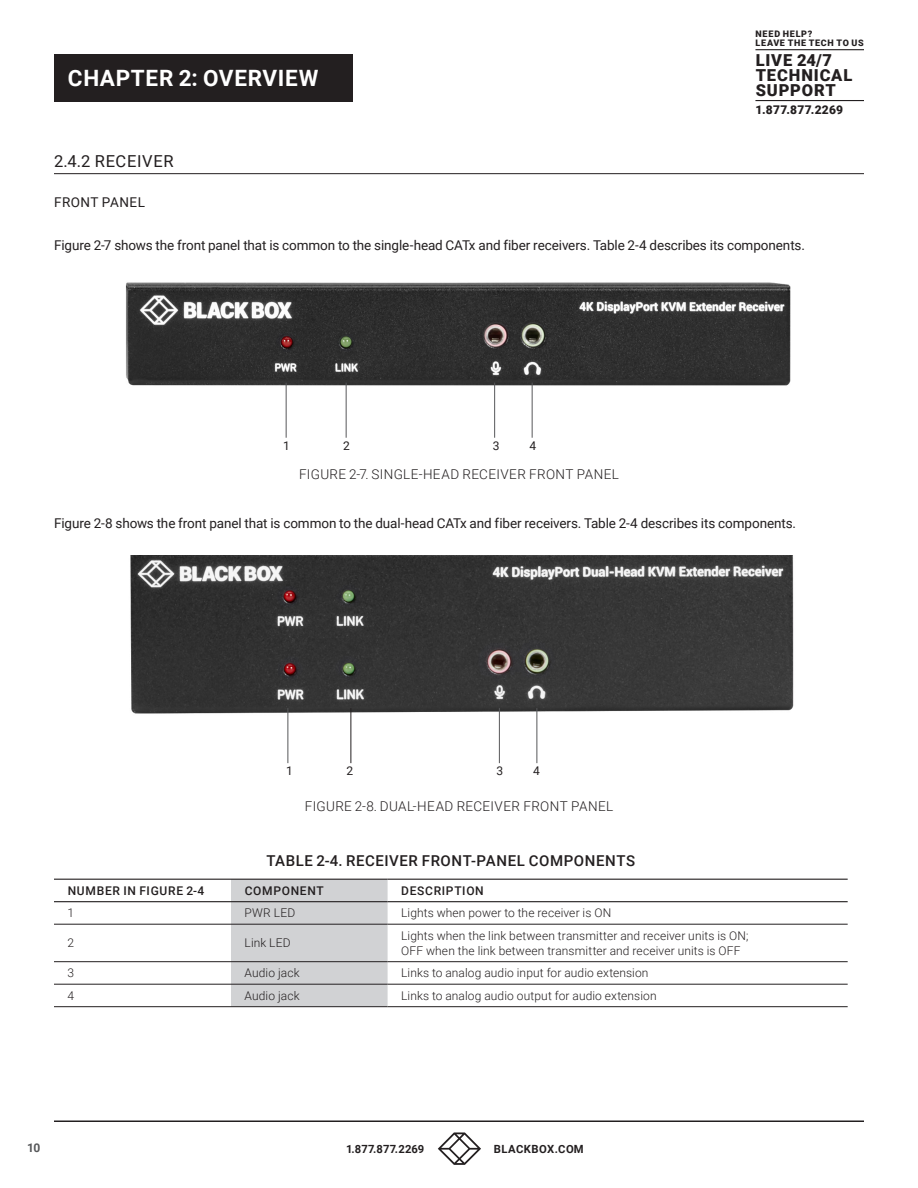
<style>
.page{position:relative;width:918px;height:1188px;background:#fff}
.page>*{position:absolute;margin:0;border:0;box-sizing:border-box;transform-origin:0 0}
.t1{font:700 22.5px "Roboto";letter-spacing:.03em;color:#fff}
.t2{font:900 16.5px/15px "Roboto";letter-spacing:.05em;color:#231f20}
.t3{font:16.5px "Roboto";letter-spacing:.04em;color:#231f20}
.t4{font:500 15px "Roboto";letter-spacing:.035em;color:#231f20}
.Body_Copy{font:13.5px "Roboto";letter-spacing:-.01em;color:#231f20}
.t5{font:300 13.5px "Roboto";letter-spacing:.025em;color:#231f20}
.Body_Copy-2{font:13.5px "Roboto";letter-spacing:.03em;color:#231f20}
.t6{font:300 12px/15px "Roboto";letter-spacing:.01em;color:#231f20}
.t7{font:500 12px "Roboto";letter-spacing:.06em;color:#231f20}
.t8{font:900 12px "Roboto";letter-spacing:.02em;color:#231f20}
.Table_Input{font:12px "Roboto";color:#231f20}
.t9{font:700 12px "Roboto";color:#57585a}
.t10{font:700 11.25px "Roboto";letter-spacing:.02em;color:#231f20}
.t11{font:700 11.25px "Roboto";letter-spacing:.045em;color:#231f20}
.t12{font:900 9px/8.6px "Roboto";letter-spacing:.08em;color:#231f20}
</style>
<div class="page">
<hr style="left:54px;top:1120px;width:810px;height:2px;background:#231f20">
<svg style="left:438px;top:1132px;width:43px;height:33px"></svg>
<hr style="left:755px;top:49px;width:109px;height:1px;background:#231f20">
<hr style="left:755px;top:100px;width:109px;height:1px;background:#231f20">
<div style="left:54px;top:54px;width:298px;height:48px;background:#231f20"></div>
<hr style="left:54px;top:173px;width:810px;height:1px;background:#231f20">
<img style="left:126px;top:282px;width:665px;height:111px">
<hr style="left:286px;top:383px;width:1px;height:55px;background:#57585a">
<hr style="left:346px;top:383px;width:1px;height:55px;background:#57585a">
<hr style="left:494px;top:383px;width:1px;height:55px;background:#57585a">
<hr style="left:532px;top:383px;width:1px;height:55px;background:#57585a">
<img style="left:130px;top:556px;width:664px;height:162px">
<hr style="left:288px;top:708px;width:1px;height:55px;background:#57585a">
<hr style="left:499px;top:708px;width:1px;height:55px;background:#57585a">
<hr style="left:537px;top:708px;width:1px;height:55px;background:#57585a">
<hr style="left:351px;top:708px;width:1px;height:55px;background:#231f20">
<div style="left:231px;top:880px;width:157px;height:126px;background:#d1d2d4"></div>
<hr style="left:54px;top:924px;width:177px;height:1px;background:#231f20">
<hr style="left:231px;top:924px;width:157px;height:1px;background:#231f20">
<hr style="left:388px;top:924px;width:460px;height:1px;background:#231f20">
<hr style="left:54px;top:961px;width:177px;height:1px;background:#231f20">
<hr style="left:231px;top:961px;width:157px;height:1px;background:#231f20">
<hr style="left:388px;top:961px;width:460px;height:1px;background:#231f20">
<hr style="left:54px;top:984px;width:177px;height:1px;background:#231f20">
<hr style="left:231px;top:984px;width:157px;height:1px;background:#231f20">
<hr style="left:388px;top:984px;width:460px;height:1px;background:#231f20">
<hr style="left:54px;top:1006px;width:177px;height:1px;background:#231f20">
<hr style="left:231px;top:1006px;width:157px;height:1px;background:#231f20">
<hr style="left:388px;top:1006px;width:460px;height:1px;background:#231f20">
<hr style="left:54px;top:901px;width:177px;height:1px;background:#231f20">
<hr style="left:231px;top:901px;width:157px;height:1px;background:#231f20">
<hr style="left:388px;top:901px;width:460px;height:1px;background:#231f20">
<hr style="left:54px;top:879px;width:177px;height:1px;background:#231f20">
<hr style="left:231px;top:879px;width:157px;height:1px;background:#231f20">
<hr style="left:388px;top:879px;width:460px;height:1px;background:#231f20">
<p class="t1" style="left:68px;top:62px;width:252px">CHAPTER 2: OVERVIEW</p>
<p class="t12" style="left:756px;top:29px;width:110px">NEED HELP?<br>LEAVE THE TECH TO US</p>
<h2 class="t2" style="left:756px;top:52px;width:98px">LIVE 24/7<br>TECHNICAL<br>SUPPORT</h2>
<p class="t8" style="left:755px;top:102px;width:89px">1.877.877.2269</p>
<p class="t3" style="left:54px;top:149px;width:121px">2.4.2 RECEIVER</p>
<p class="Body_Copy-2" style="left:54px;top:193px;width:92px">FRONT PANEL</p>
<p class="Body_Copy" style="left:54px;top:236px;width:752px">Figure 2-7 shows the front panel that is common to the single-head CATx and fiber receivers. Table 2-4 describes its components.</p>
<p class="Table_Input" style="left:283px;top:437px;width:8px">1</p>
<p class="Table_Input" style="left:343px;top:437px;width:8px">2</p>
<p class="Table_Input" style="left:493px;top:437px;width:8px">3</p>
<p class="Table_Input" style="left:529px;top:437px;width:8px">4</p>
<p class="t5" style="left:299px;top:464px;width:321px">FIGURE 2-7. SINGLE-HEAD RECEIVER FRONT PANEL</p>
<p class="Body_Copy" style="left:54px;top:514px;width:744px">Figure 2-8 shows the front panel that is common to the dual-head CATx and fiber receivers. Table 2-4 describes its components.</p>
<p class="Table_Input" style="left:286px;top:763px;width:8px">1</p>
<p class="Table_Input" style="left:346px;top:763px;width:8px">2</p>
<p class="Table_Input" style="left:497px;top:763px;width:8px">3</p>
<p class="Table_Input" style="left:533px;top:763px;width:8px">4</p>
<p class="t5" style="left:305px;top:796px;width:310px">FIGURE 2-8. DUAL-HEAD RECEIVER FRONT PANEL</p>
<p class="t4" style="left:267px;top:850px;width:370px">TABLE 2-4. RECEIVER FRONT-PANEL COMPONENTS</p>
<p class="t7" style="left:68px;top:882px;width:138px">NUMBER IN FIGURE 2-4</p>
<p class="t7" style="left:245px;top:882px;width:81px">COMPONENT</p>
<p class="t7" style="left:401px;top:882px;width:84px">DESCRIPTION</p>
<p class="t6" style="left:68px;top:905px;width:8px">1</p>
<p class="t6" style="left:244px;top:905px;width:52px">PWR LED</p>
<p class="t6" style="left:401px;top:905px;width:212px">Lights when power to the receiver is ON</p>
<p class="t6" style="left:68px;top:935px;width:8px">2</p>
<p class="t6" style="left:244px;top:935px;width:48px">Link LED</p>
<p class="t6" style="left:401px;top:928px;width:349px">Lights when the link between transmitter and receiver units is ON;<br>OFF when the link between transmitter and receiver units is OFF</p>
<p class="t6" style="left:68px;top:965px;width:8px">3</p>
<p class="t6" style="left:244px;top:965px;width:57px">Audio jack</p>
<p class="t6" style="left:401px;top:965px;width:249px">Links to analog audio input for audio extension</p>
<p class="t6" style="left:68px;top:988px;width:8px">4</p>
<p class="t6" style="left:244px;top:988px;width:57px">Audio jack</p>
<p class="t6" style="left:401px;top:988px;width:257px">Links to analog audio output for audio extension</p>
<p class="t9" style="left:27px;top:1139px;width:15px">10</p>
<p class="t10" style="left:346px;top:1141px;width:80px">1.877.877.2269</p>
<p class="t11" style="left:494px;top:1141px;width:91px">BLACKBOX.COM</p>
</div>
